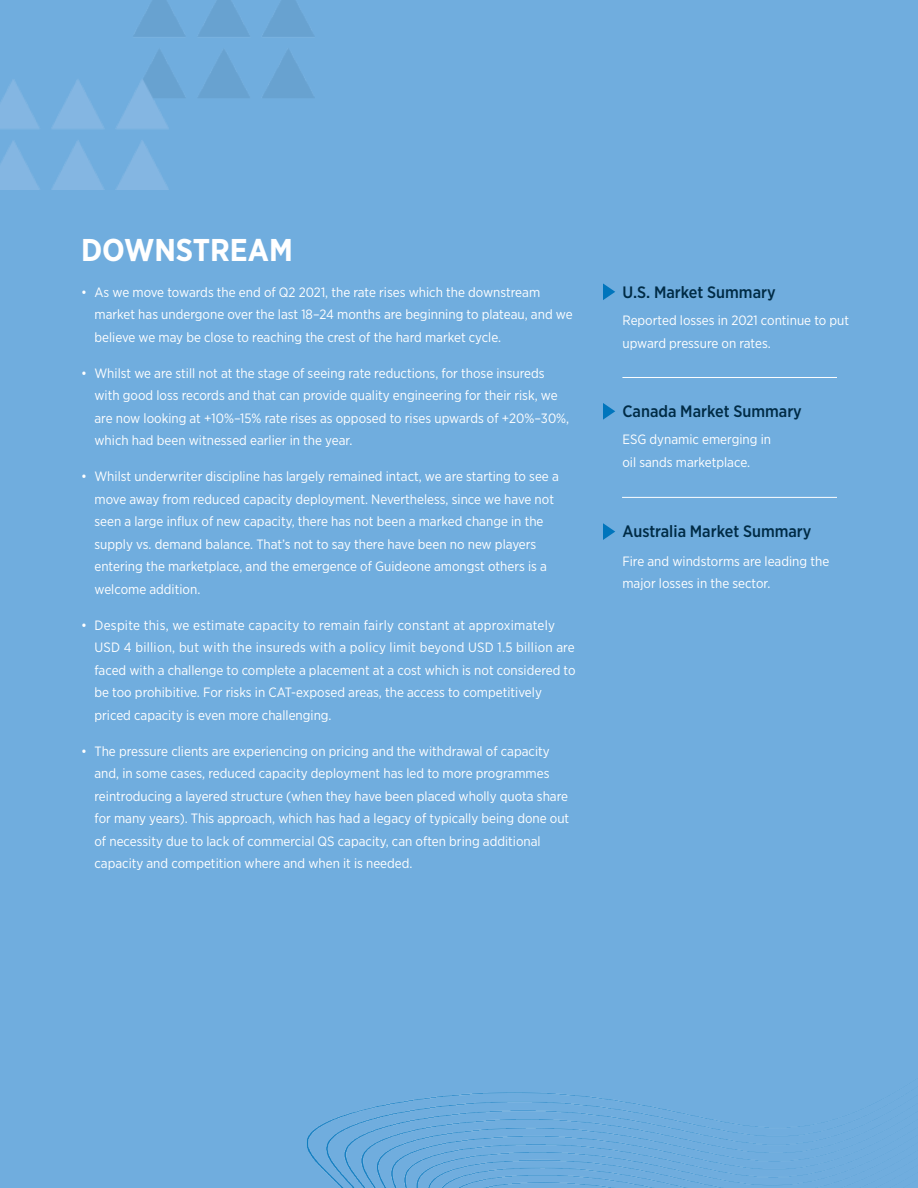
<style>
.page{position:relative;width:918px;height:1188px;background:#70adde}
.page>*{position:absolute;margin:0;border:0;box-sizing:border-box;transform-origin:0 0}
.bold_white_headline{font:700 31.5px "Gotham Narrow";color:#fff}
.SubHeader{font:500 16.5px "Gotham Narrow";color:#002b45}
.SubHeader-2{font:13.5px/22.5px "Gotham Narrow";color:#fff}
</style>
<div class="page">
<img style="left:0;top:0;width:315px;height:189px">
<img style="left:307px;top:1092px;width:568px;height:96px">
<svg style="left:603px;top:283px;width:12px;height:17px"></svg>
<svg style="left:603px;top:523px;width:12px;height:17px"></svg>
<svg style="left:603px;top:403px;width:12px;height:17px"></svg>
<hr style="left:622px;top:377px;width:215px;height:1px;background:#fff">
<hr style="left:622px;top:497px;width:215px;height:1px;background:#fff">
<p class="bold_white_headline" style="left:81px;top:229px;width:213px">DOWNSTREAM</p>
<p class="SubHeader-2" style="left:94px;top:280px;width:480px;text-indent:-14px">• As we move towards the end of Q2 2021, the rate rises which the downstream market has undergone over the last 18–24 months are beginning to plateau, and we believe we may be close to reaching the crest of the hard market cycle.</p>
<p class="SubHeader-2" style="left:94px;top:361px;width:476px;text-indent:-14px">• Whilst we are still not at the stage of seeing rate reductions, for those insureds with good loss records and that can provide quality engineering for their risk, we are now looking at +10%–15% rate rises as opposed to rises upwards of +20%–30%, which had been witnessed earlier in the year.</p>
<p class="SubHeader-2" style="left:94px;top:465px;width:466px;text-indent:-14px">• Whilst underwriter discipline has largely remained intact, we are starting to see a move away from reduced capacity deployment. Nevertheless, since we have not seen a large influx of new capacity, there has not been a marked change in the supply vs. demand balance. That’s not to say there have been no new players entering the marketplace, and the emergence of Guideone amongst others is a welcome addition.</p>
<p class="SubHeader-2" style="left:94px;top:613px;width:483px;text-indent:-14px">• Despite this, we estimate capacity to remain fairly constant at approximately USD 4 billion, but with the insureds with a policy limit beyond USD 1.5 billion are faced with a challenge to complete a placement at a cost which is not considered to be too prohibitive. For risks in CAT-exposed areas, the access to competitively priced capacity is even more challenging.</p>
<p class="SubHeader-2" style="left:94px;top:739px;width:476px;text-indent:-14px">• The pressure clients are experiencing on pricing and the withdrawal of capacity and, in some cases, reduced capacity deployment has led to more programmes reintroducing a layered structure (when they have been placed wholly quota share for many years). This approach, which has had a legacy of typically being done out of necessity due to lack of commercial QS capacity, can often bring additional capacity and competition where and when it is needed.</p>
<p class="SubHeader" style="left:622px;top:282px;width:155px">U.S. Market Summary</p>
<p class="SubHeader-2" style="left:622px;top:309px;width:228px">Reported losses in 2021 continue to put upward pressure on rates.</p>
<p class="SubHeader" style="left:622px;top:401px;width:181px">Canada Market Summary</p>
<p class="SubHeader-2" style="left:622px;top:428px;width:150px">ESG dynamic emerging in oil sands marketplace.</p>
<p class="SubHeader" style="left:622px;top:521px;width:191px">Australia Market Summary</p>
<p class="SubHeader-2" style="left:622px;top:550px;width:208px">Fire and windstorms are leading the major losses in the sector.</p>
</div>
